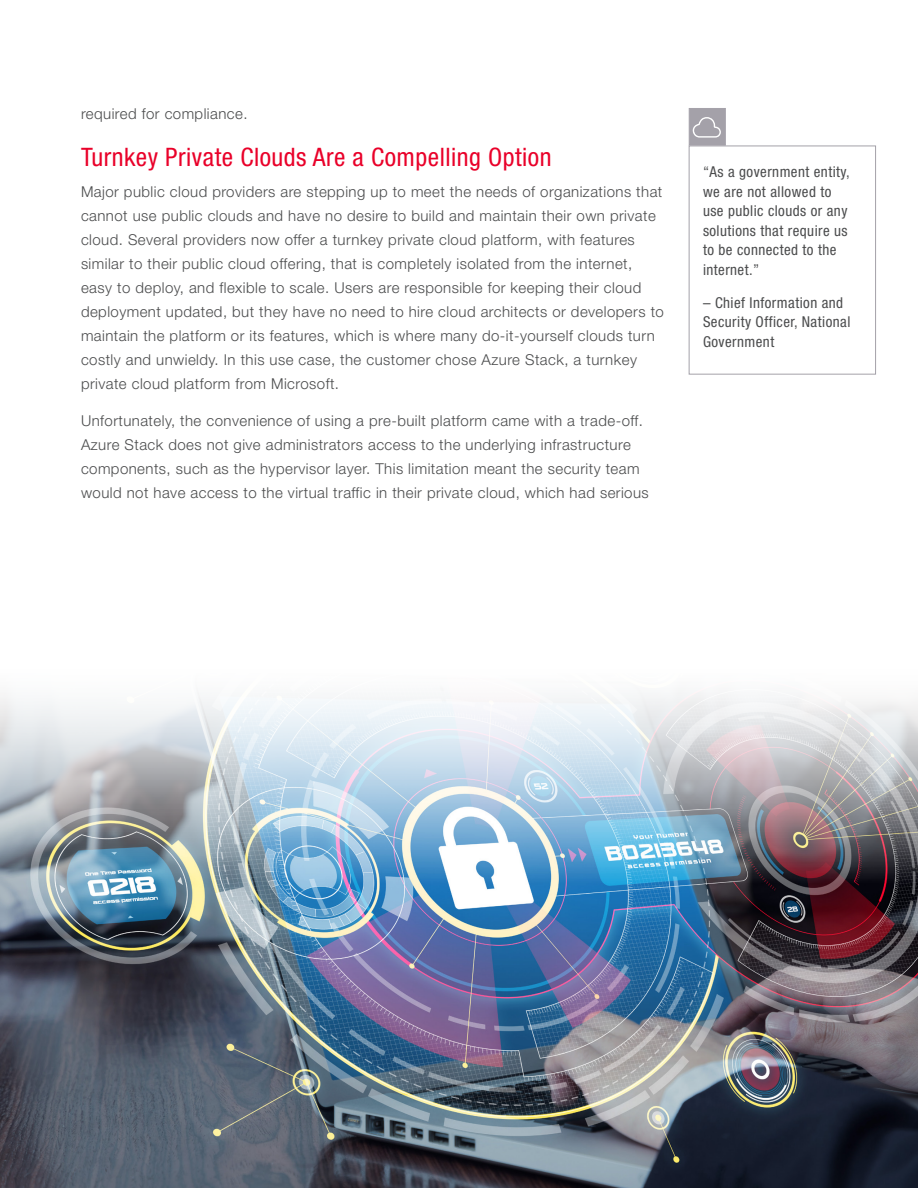
<style>
.page{position:relative;width:918px;height:1188px;background:#fff}
.page>*{position:absolute;margin:0;border:0;box-sizing:border-box;transform-origin:0 0}
.KT_-_Header_1{font:condensed 25.5px "Helvetica Neue LT Std";letter-spacing:.02em;color:#e90029}
.KT_-_Body_Text{font:300 15px/24px "Helvetica Neue LT Std";letter-spacing:.03em;color:#4b4c4d}
.KT-_Sidebar_Copy{font:condensed 15px/19.5px "Helvetica Neue LT Std";letter-spacing:.03em;color:#4b4c4d}
</style>
<div class="page">
<div style="left:689px;top:146px;width:187px;height:229px;border:1px solid #a4a1a9"></div>
<div style="left:689px;top:108px;width:37px;height:38px;background:#a4a1a9;border:1px solid #a4a1a9"></div>
<svg style="left:693px;top:117px;width:28px;height:21px"></svg>
<img style="left:0;top:882px;width:918px;height:306px">
<img style="left:0;top:692px;width:918px;height:190px">
<p class="KT_-_Body_Text" style="left:81px;top:101px;width:168px">required for compliance.</p>
<p class="KT_-_Header_1" style="left:81px;top:142px;width:472px">Turnkey Private Clouds Are a Compelling Option</p>
<p class="KT_-_Body_Text" style="left:81px;top:179px;width:584px">Major public cloud providers are stepping up to meet the needs of organizations that cannot use public clouds and have no desire to build and maintain their own private cloud. Several providers now offer a turnkey private cloud platform, with features similar to their public cloud offering, that is completely isolated from the internet, easy to deploy, and flexible to scale. Users are responsible for keeping their cloud deployment updated, but they have no need to hire cloud architects or developers to maintain the platform or its features, which is where many do-it-yourself clouds turn costly and unwieldy. In this use case, the customer chose Azure Stack, a turnkey private cloud platform from Microsoft.</p>
<p class="KT_-_Body_Text" style="left:81px;top:409px;width:569px">Unfortunately, the convenience of using a pre-built platform came with a trade-off.<br>Azure Stack does not give administrators access to the underlying infrastructure components, such as the hypervisor layer. This limitation meant the security team would not have access to the virtual traffic in their private cloud, which had serious</p>
<p class="KT-_Sidebar_Copy" style="left:703px;top:162px;width:148px">“As a government entity, we are not allowed to use public clouds or any solutions that require us to be connected to the internet.”</p>
<p class="KT-_Sidebar_Copy" style="left:703px;top:293px;width:149px">– Chief Information and<br>Security Officer, National<br>Government</p>
</div>
